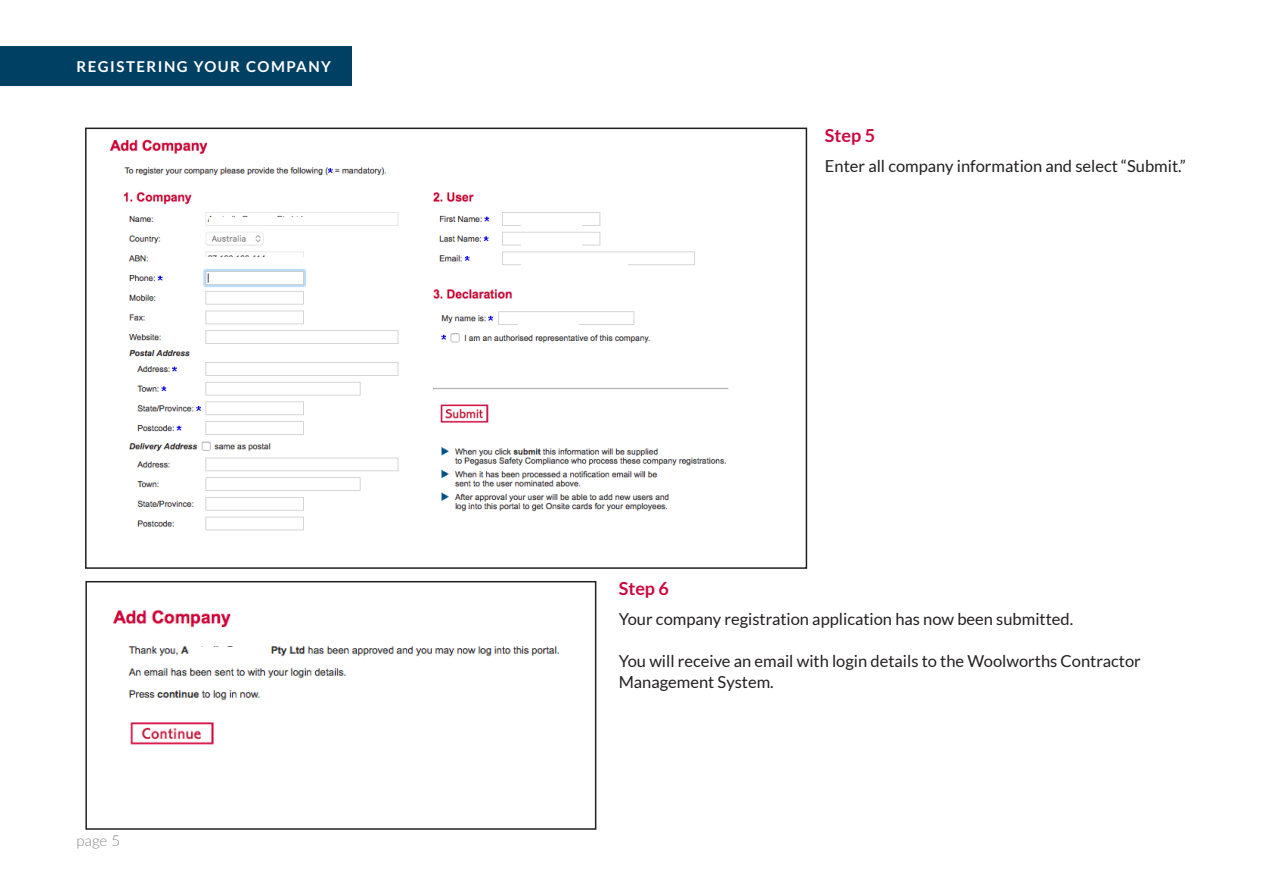
<style>
.page{position:relative;width:1263px;height:893px;background:#fff}
.page>*{position:absolute;margin:0;border:0;box-sizing:border-box;transform-origin:0 0}
.h2-RED{font:700 18px "Lato";color:#cc063f}
.copy-n{font:16.5px/21px "Lato";color:#231f20}
.t1{font:700 15px "Lato";letter-spacing:.1em;color:#fff}
.t2{font:300 15px "Lato";color:#808285}
</style>
<div class="page">
<div style="left:0;top:47px;width:352px;height:39px;background:#004063"></div>
<img style="left:109px;top:139px;width:620px;height:392px">
<div style="left:85px;top:128px;width:722px;height:441px;border:2px solid #231f20"></div>
<img style="left:112px;top:609px;width:447px;height:136px">
<div style="left:85px;top:581px;width:511px;height:249px;border:2px solid #231f20"></div>
<div style="left:209px;top:217px;width:111px;height:7px;background:#fff"></div>
<div style="left:202px;top:257px;width:111px;height:8px;background:#fff"></div>
<div style="left:521px;top:219px;width:61px;height:11px;background:#fff"></div>
<div style="left:521px;top:238px;width:61px;height:11px;background:#fff"></div>
<div style="left:518px;top:321px;width:60px;height:11px;background:#fff"></div>
<div style="left:521px;top:259px;width:106px;height:11px;background:#fff"></div>
<div style="left:189px;top:647px;width:79px;height:17px;background:#fff"></div>
<p class="t1" style="left:77px;top:58px;width:256px">REGISTERING YOUR COMPANY</p>
<p class="t2" style="left:77px;top:830px;width:45px">page 5</p>
<p class="h2-RED" style="left:825px;top:125px;width:52px">Step 5</p>
<p class="copy-n" style="left:825px;top:155px;width:362px">Enter all company information and select “Submit.”</p>
<p class="h2-RED" style="left:619px;top:579px;width:52px">Step 6</p>
<p class="copy-n" style="left:619px;top:608px;width:456px">Your company registration application has now been submitted.</p>
<p class="copy-n" style="left:619px;top:651px;width:524px">You will receive an email with login details to the Woolworths Contractor<br>Management System.</p>
</div>
